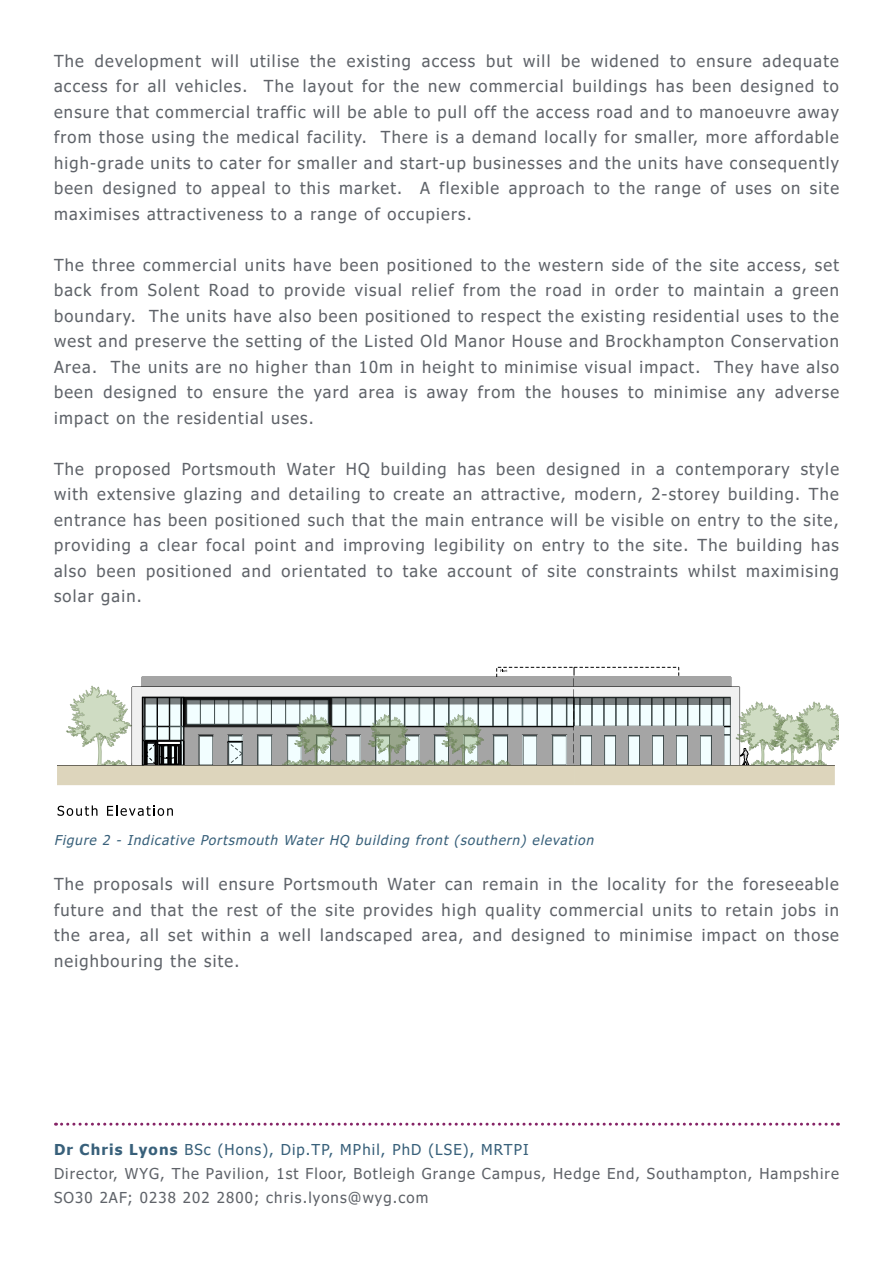
<style>
.page{position:relative;width:893px;height:1263px;background:#fff}
.page>*{position:absolute;margin:0;border:0;box-sizing:border-box;transform-origin:0 0}
.t1{font:16.5px/25.5px "Tahoma";letter-spacing:.075em;color:#5f6369;text-align:justify}
.Paragraph_Style_1{font:15px/24px "Tahoma";letter-spacing:.075em;color:#5f6369}
.Paragraph_Style_1-2{font:15px "Tahoma";letter-spacing:.075em;color:#38607a}
.t2{font:italic 13.5px "Tahoma";color:#38607a}
.s1{font-weight:700}
</style>
<div class="page">
<svg style="left:56px;top:1123px;width:782px;height:3px"></svg>
<svg style="left:66px;top:667px;width:773px;height:119px"></svg>
<svg style="left:58px;top:805px;width:39px;height:11px"></svg>
<svg style="left:107px;top:805px;width:66px;height:11px"></svg>
<p class="t1" style="left:54px;top:49px;width:786px">The development will utilise the existing access but will be widened to ensure adequate access for all vehicles. The layout for the new commercial buildings has been designed to ensure that commercial traffic will be able to pull off the access road and to manoeuvre away from those using the medical facility. There is a demand locally for smaller, more affordable high-grade units to cater for smaller and start-up businesses and the units have consequently been designed to appeal to this market. A flexible approach to the range of uses on site maximises attractiveness to a range of occupiers.</p>
<p class="t1" style="left:54px;top:253px;width:786px">The three commercial units have been positioned to the western side of the site access, set back from Solent Road to provide visual relief from the road in order to maintain a green boundary. The units have also been positioned to respect the existing residential uses to the west and preserve the setting of the Listed Old Manor House and Brockhampton Conservation Area. The units are no higher than 10m in height to minimise visual impact. They have also been designed to ensure the yard area is away from the houses to minimise any adverse impact on the residential uses.</p>
<p class="t1" style="left:54px;top:457px;width:786px">The proposed Portsmouth Water HQ building has been designed in a contemporary style with extensive glazing and detailing to create an attractive, modern, 2-storey building. The entrance has been positioned such that the main entrance will be visible on entry to the site, providing a clear focal point and improving legibility on entry to the site. The building has also been positioned and orientated to take account of site constraints whilst maximising solar gain.</p>
<p class="t2" style="left:54px;top:831px;width:545px">Figure 2 - Indicative Portsmouth Water HQ building front (southern) elevation</p>
<p class="t1" style="left:54px;top:872px;width:786px">The proposals will ensure Portsmouth Water can remain in the locality for the foreseeable future and that the rest of the site provides high quality commercial units to retain jobs in the area, all set within a well landscaped area, and designed to minimise impact on those neighbouring the site.</p>
<p class="Paragraph_Style_1-2" style="left:54px;top:1140px;width:476px"><span class="s1">Dr Chris Lyons</span> BSc (Hons), Dip.TP, MPhil, PhD (LSE), MRTPI</p>
<p class="Paragraph_Style_1" style="left:54px;top:1163px;width:786px">Director, WYG, The Pavilion, 1st Floor, Botleigh Grange Campus, Hedge End, Southampton, Hampshire<br>SO30 2AF; 0238 202 2800; chris.lyons@wyg.com</p>
</div>
